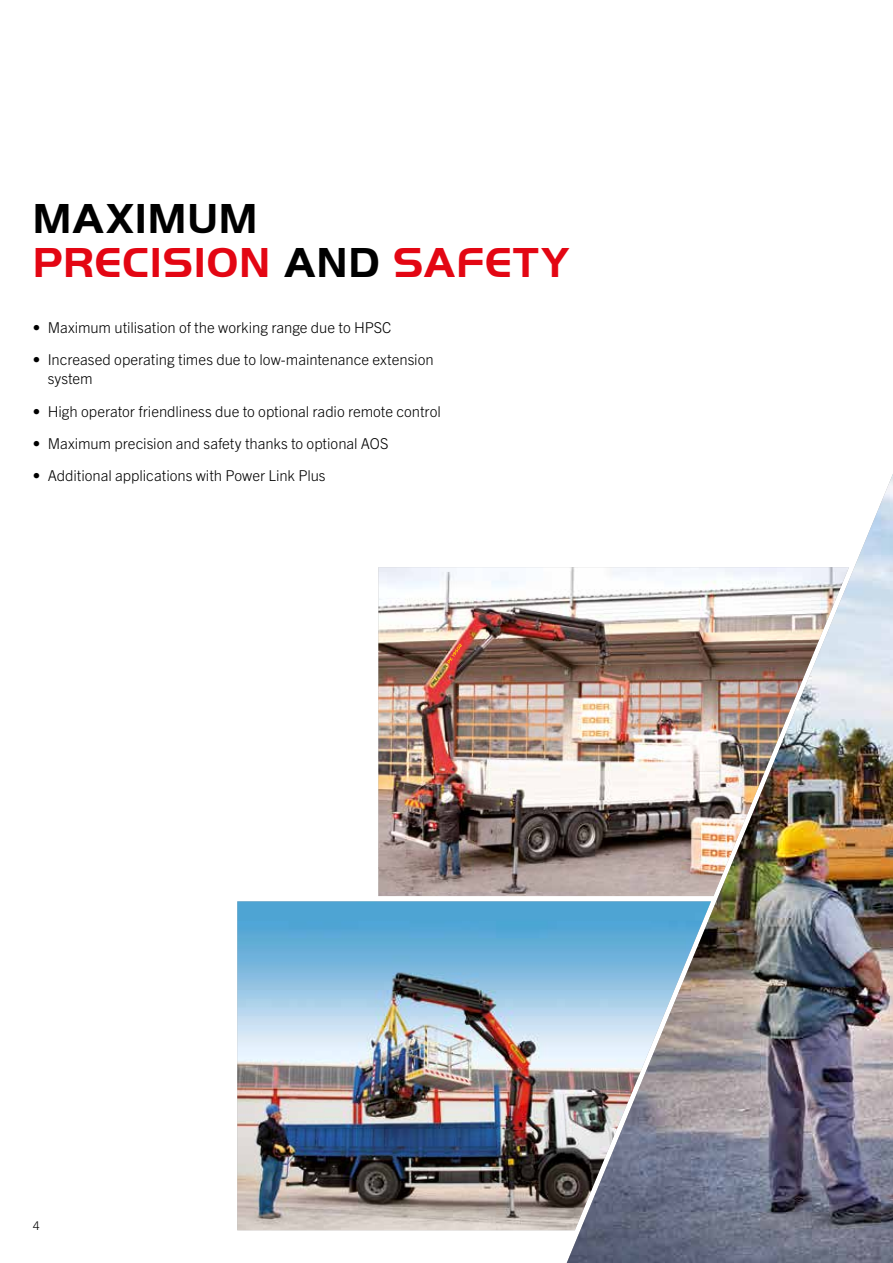
<style>
.page{position:relative;width:893px;height:1263px;background:#fff}
.page>*{position:absolute;margin:0;border:0;box-sizing:border-box;transform-origin:0 0}
.t1{font:700 43.5px/43.5px "Palfinger Handel Gothic";letter-spacing:.02em;color:#e30613}
.t2{font:300 15px/19.5px "Trade Gothic Next LT Pro";letter-spacing:-.005em;color:#000}
.t3{font:300 12px "Trade Gothic Next LT Pro";color:#000}
.s1{color:#000}
</style>
<div class="page">
<img style="left:567px;top:474px;width:326px;height:789px">
<img style="left:237px;top:901px;width:474px;height:329px">
<img style="left:378px;top:567px;width:471px;height:329px">
<img style="left:447px;top:644px;width:15px;height:19px">
<h1 class="t1" style="left:33px;top:197px;width:538px"><span class="s1">MAXIMUM<br></span>PRECISION <span class="s1">AND</span> SAFETY</h1>
<p class="t2" style="left:33px;top:316px;width:360px">• Maximum utilisation of the working range due to HPSC</p>
<p class="t2" style="left:48px;top:349px;width:387px;text-indent:-15px">• Increased operating times due to low-maintenance extension system</p>
<p class="t2" style="left:33px;top:400px;width:410px">• High operator friendliness due to optional radio remote control</p>
<p class="t2" style="left:33px;top:433px;width:357px">• Maximum precision and safety thanks to optional AOS</p>
<p class="t2" style="left:33px;top:465px;width:294px">• Additional applications with Power Link Plus</p>
<p class="t3" style="left:33px;top:1217px;width:8px">4</p>
</div>
